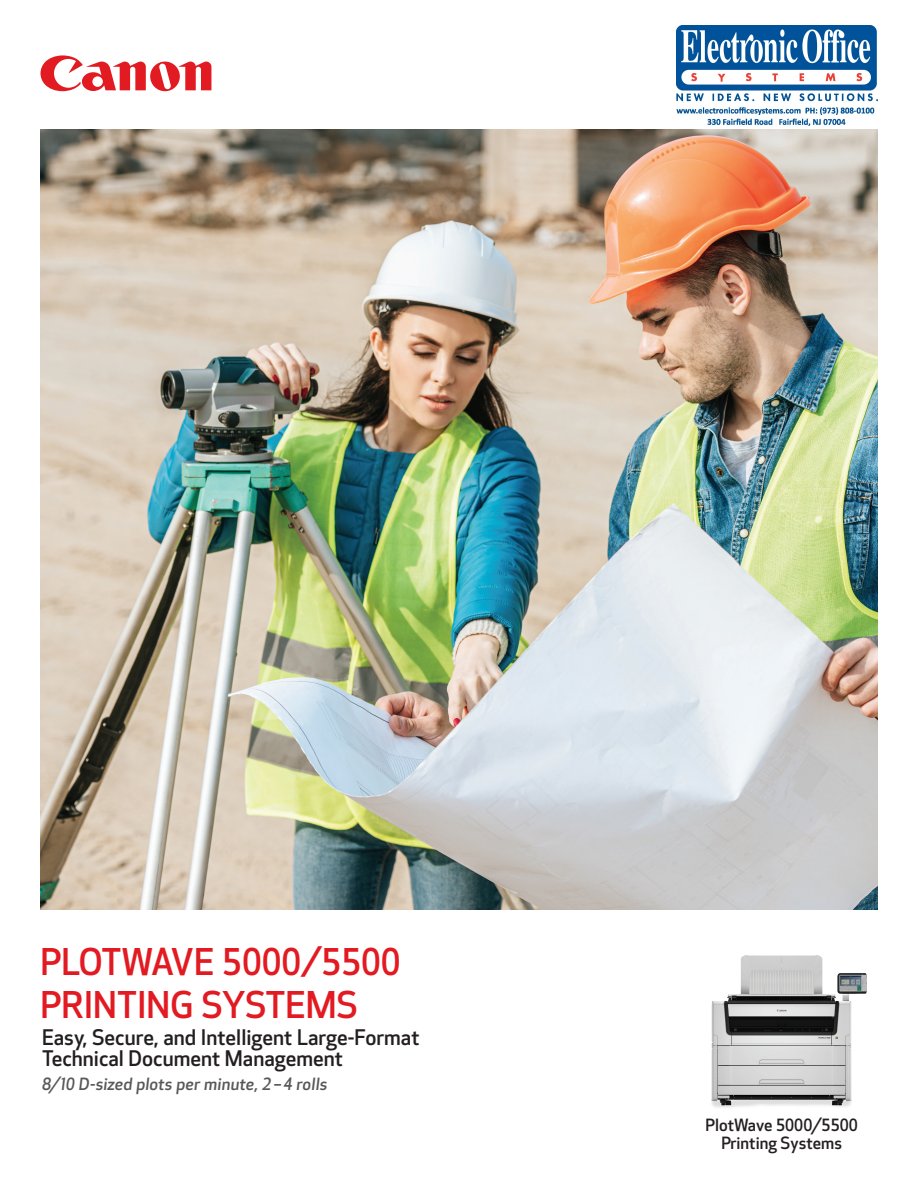
<style>
.page{position:relative;width:918px;height:1188px;background:#fff}
.page>*{position:absolute;margin:0;border:0;box-sizing:border-box;transform-origin:0 0}
.t1{font:500 36px "Optic Sans 301";color:#e21a21}
.Sub_Header{font:500 21px "Optic Sans 301";color:#231f20}
.B_Subheader-Cover{font:italic 500 16.5px "Optic Sans 302";letter-spacing:.01em;color:#57585a}
.Footnote{font:500 16.5px/18px "Optic Sans 301";color:#231f20;text-align:center}
</style>
<div class="page">
<img style="left:711px;top:955px;width:156px;height:153px">
<img style="left:40px;top:130px;width:838px;height:779px">
<svg style="left:41px;top:55px;width:170px;height:36px"></svg>
<img style="left:677px;top:26px;width:201px;height:100px">
<p class="t1" style="left:40px;top:942px;width:362px">PLOTWAVE 5000/5500</p>
<p class="t1" style="left:40px;top:985px;width:319px">PRINTING SYSTEMS</p>
<p class="Sub_Header" style="left:42px;top:1026px;width:379px">Easy, Secure, and Intelligent Large-Format</p>
<p class="Sub_Header" style="left:42px;top:1047px;width:303px">Technical Document Management</p>
<p class="B_Subheader-Cover" style="left:42px;top:1075px;width:287px">8/10 D-sized plots per minute, 2 – 4 rolls</p>
<p class="Footnote" style="left:705px;top:1116px;width:154px">PlotWave 5000/5500<br>Printing Systems</p>
</div>
